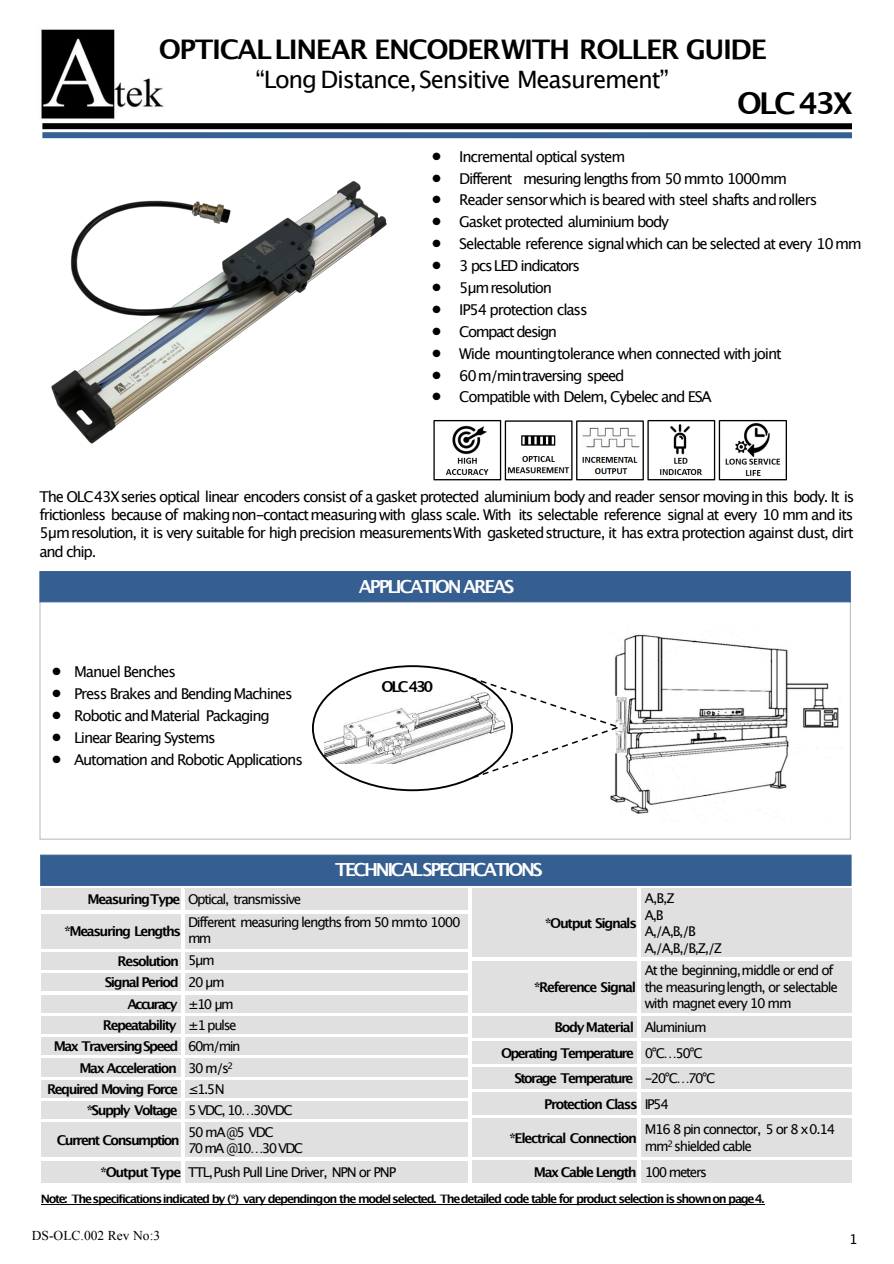
<style>
.page{position:relative;width:894px;height:1264px;background:#fff}
.page>*{position:absolute;margin:0;border:0;box-sizing:border-box;transform-origin:0 0}
.t1{font:700 30px "Lucida Grande";letter-spacing:-.085em;color:#000}
.t2{font:700 27px "Lucida Grande";letter-spacing:-.05em;color:#000}
.t3{font:24px "Lucida Grande";letter-spacing:-.055em;color:#000}
.t4{font:700 18px "Lucida Grande";letter-spacing:-.13em;color:#fff}
.t5{font:15px/18.3px "Lucida Grande";letter-spacing:-.08em;color:#000;text-align:justify}
.t6{font:15px "Lucida Grande";letter-spacing:-.1em;color:#000}
.t7{font:700 15px "Lucida Grande";letter-spacing:-.16em;color:#000}
.t8{font:700 13.5px "Lucida Grande";letter-spacing:-.105em;color:#000}
.t9{font:13.5px/16.5px "Lucida Grande";letter-spacing:-.09em;color:#000}
.t10{font:700 13.5px "Lucida Grande";letter-spacing:-.125em;color:#000}
.t11{font:13.5px/16.5px "Lucida Grande";letter-spacing:-.125em;color:#000}
.t12{font:13.5px "Times New Roman";color:#000}
.t13{font:700 13.5px "Lucida Grande";letter-spacing:-.13em;color:#000}
.t14{font:700 12px "Lucida Grande";letter-spacing:-.105em;color:#000}
.s1{font-family:"Monaco"}
.s2{font-weight:700}
.s3{font-weight:400}
</style>
<div class="page">
<img style="left:41px;top:29px;width:123px;height:90px">
<img style="left:325px;top:692px;width:144px;height:71px">
<img style="left:610px;top:634px;width:229px;height:180px">
<img style="left:433px;top:420px;width:354px;height:61px">
<div style="left:42px;top:132px;width:810px;height:6px;background:#376092"></div>
<div style="left:42px;top:123px;width:810px;height:6px;background:#000"></div>
<img style="left:51px;top:181px;width:336px;height:263px">
<div style="left:472px;top:888px;width:165px;height:69px;background:#e0e0e0"></div>
<div style="left:641px;top:888px;width:210px;height:69px;background:#e0e0e0"></div>
<div style="left:472px;top:961px;width:165px;height:52px;background:#e0e0e0"></div>
<div style="left:641px;top:961px;width:210px;height:52px;background:#e0e0e0"></div>
<div style="left:472px;top:1016px;width:165px;height:22px;background:#e0e0e0"></div>
<div style="left:641px;top:1016px;width:210px;height:22px;background:#e0e0e0"></div>
<div style="left:472px;top:1041px;width:165px;height:23px;background:#e0e0e0"></div>
<div style="left:641px;top:1041px;width:210px;height:23px;background:#e0e0e0"></div>
<div style="left:472px;top:1067px;width:165px;height:22px;background:#e0e0e0"></div>
<div style="left:641px;top:1067px;width:210px;height:22px;background:#e0e0e0"></div>
<div style="left:472px;top:1093px;width:165px;height:22px;background:#e0e0e0"></div>
<div style="left:641px;top:1093px;width:210px;height:22px;background:#e0e0e0"></div>
<hr style="left:472px;top:1092px;width:165px;height:1px;background:#e0e0e0">
<hr style="left:641px;top:1092px;width:210px;height:1px;background:#e0e0e0">
<div style="left:472px;top:1118px;width:165px;height:39px;background:#e0e0e0"></div>
<div style="left:641px;top:1118px;width:210px;height:39px;background:#e0e0e0"></div>
<div style="left:472px;top:1161px;width:165px;height:22px;background:#e0e0e0"></div>
<div style="left:641px;top:1161px;width:210px;height:22px;background:#e0e0e0"></div>
<hr style="left:472px;top:1160px;width:165px;height:1px;background:#e0e0e0">
<hr style="left:641px;top:1160px;width:210px;height:1px;background:#e0e0e0">
<hr style="left:41px;top:1204px;width:723px;height:1px;background:#000">
<div style="left:41px;top:888px;width:140px;height:22px;background:#e0e0e0"></div>
<div style="left:184px;top:888px;width:284px;height:22px;background:#e0e0e0"></div>
<div style="left:41px;top:914px;width:140px;height:35px;background:#e0e0e0"></div>
<div style="left:184px;top:914px;width:284px;height:35px;background:#e0e0e0"></div>
<div style="left:41px;top:952px;width:140px;height:18px;background:#e0e0e0"></div>
<div style="left:184px;top:952px;width:284px;height:18px;background:#e0e0e0"></div>
<div style="left:41px;top:973px;width:140px;height:18px;background:#e0e0e0"></div>
<div style="left:184px;top:973px;width:284px;height:18px;background:#e0e0e0"></div>
<div style="left:41px;top:995px;width:140px;height:18px;background:#e0e0e0"></div>
<div style="left:184px;top:995px;width:284px;height:18px;background:#e0e0e0"></div>
<div style="left:41px;top:1016px;width:140px;height:18px;background:#e0e0e0"></div>
<div style="left:184px;top:1016px;width:284px;height:18px;background:#e0e0e0"></div>
<div style="left:41px;top:1037px;width:140px;height:18px;background:#e0e0e0"></div>
<div style="left:184px;top:1037px;width:284px;height:18px;background:#e0e0e0"></div>
<div style="left:41px;top:1059px;width:140px;height:18px;background:#e0e0e0"></div>
<div style="left:184px;top:1059px;width:284px;height:18px;background:#e0e0e0"></div>
<svg style="left:41px;top:1058px;width:140px;height:1px"></svg>
<svg style="left:184px;top:1058px;width:284px;height:1px"></svg>
<div style="left:41px;top:1080px;width:140px;height:18px;background:#e0e0e0"></div>
<div style="left:184px;top:1080px;width:284px;height:18px;background:#e0e0e0"></div>
<div style="left:41px;top:1101px;width:140px;height:18px;background:#e0e0e0"></div>
<div style="left:184px;top:1101px;width:284px;height:18px;background:#e0e0e0"></div>
<div style="left:41px;top:1122px;width:140px;height:35px;background:#e0e0e0"></div>
<div style="left:184px;top:1122px;width:284px;height:35px;background:#e0e0e0"></div>
<div style="left:41px;top:1161px;width:140px;height:22px;background:#e0e0e0"></div>
<div style="left:184px;top:1161px;width:284px;height:22px;background:#e0e0e0"></div>
<div style="left:40px;top:854px;width:811px;height:32px;background:#365f91;border:1px solid #365f91"></div>
<div style="left:39px;top:571px;width:811px;height:31px;background:#365f91"></div>
<svg style="left:469px;top:676px;width:150px;height:104px"></svg>
<h2 class="t2" style="left:159px;top:38px;width:609px">OPTICAL LINEAR ENCODERWITH ROLLER GUIDE</h2>
<h3 class="t3" style="left:255px;top:69px;width:415px">“Long Distance,Sensitive Measurement”</h3>
<h1 class="t1" style="left:737px;top:90px;width:117px">OLC 43X</h1>
<p class="t5" style="left:432px;top:148px;width:195px"><span class="s1">•</span> Incremental optical system</p>
<p class="t5" style="left:432px;top:170px;width:356px"><span class="s1">•</span> Different mesuring lengths from 50 mmto 1000mm</p>
<p class="t5" style="left:432px;top:192px;width:386px"><span class="s1">•</span> Reader sensor which is beared with steel shafts androllers</p>
<p class="t5" style="left:432px;top:214px;width:238px"><span class="s1">•</span> Gasket protected aluminium body</p>
<p class="t5" style="left:432px;top:236px;width:431px"><span class="s1">•</span> Selectable reference signalwhich can be selected at every 10mm</p>
<p class="t5" style="left:432px;top:258px;width:149px"><span class="s1">•</span> 3 pcsLED indicators</p>
<p class="t5" style="left:432px;top:279px;width:121px"><span class="s1">•</span> 5µmresolution</p>
<p class="t5" style="left:432px;top:301px;width:157px"><span class="s1">•</span> IP54 protection class</p>
<p class="t6" style="left:432px;top:325px;width:126px"><span class="s1">•</span> Compact design</p>
<p class="t5" style="left:432px;top:345px;width:351px"><span class="s1">•</span> Wide mountingtolerance when connected with joint</p>
<p class="t5" style="left:432px;top:367px;width:194px"><span class="s1">•</span> 60 m/mintraversing speed</p>
<p class="t5" style="left:432px;top:389px;width:281px"><span class="s1">•</span> Compatible with Delem, Cybelec and ESA</p>
<p class="t5" style="left:40px;top:488px;width:816px">The OLC43X series optical linear encoders consist of a gasket protected aluminium body and reader sensor movingin this body. It is frictionless because of making non-contact measuring with glass scale. With its selectable reference signal at every 10 mm and its 5µmresolution, it is very suitable for high precision measurementsWith gasketedstructure, it has extra protection against dust, dirt and chip.</p>
<p class="t5" style="left:52px;top:664px;width:125px"><span class="s1">•</span> Manuel Benches</p>
<p class="t5" style="left:52px;top:685px;width:242px"><span class="s1">•</span> Press Brakes and Bending Machines</p>
<p class="t5" style="left:52px;top:707px;width:219px"><span class="s1">•</span> Robotic and Material Packaging</p>
<p class="t5" style="left:52px;top:729px;width:165px"><span class="s1">•</span> Linear Bearing Systems</p>
<p class="t5" style="left:52px;top:751px;width:252px"><span class="s1">•</span> Automation and Robotic Applications</p>
<p class="t4" style="left:359px;top:578px;width:157px">APPLICATION AREAS</p>
<p class="t7" style="left:381px;top:680px;width:53px">OLC 430</p>
<p class="t4" style="left:335px;top:862px;width:209px">TECHNICALSPECIFICATIONS</p>
<p class="t9" style="left:87px;top:892px;width:215px"><span class="s2">MeasuringType</span> Optical, transmissive</p>
<p class="t8" style="left:65px;top:925px;width:118px">*Measuring Lengths</p>
<p class="t9" style="left:188px;top:915px;width:274px">Different measuring lengths from 50 mmto 1000 mm</p>
<p class="t8" style="left:118px;top:955px;width:99px">Resolution <span class="s3">5µm</span></p>
<p class="t8" style="left:105px;top:977px;width:122px">Signal Period <span class="s3">20 µm</span></p>
<p class="t13" style="left:127px;top:998px;width:108px">Accuracy <span class="s3">±10 µm</span></p>
<p class="t8" style="left:103px;top:1019px;width:135px">Repeatability <span class="s3">±1 pulse</span></p>
<p class="t8" style="left:54px;top:1040px;width:188px">Max TraversingSpeed <span class="s3">60m/min</span></p>
<p class="t8" style="left:79px;top:1062px;width:155px">Max Acceleration <span class="s3">30 m/s</span><sup>2</sup></p>
<p class="t8" style="left:47px;top:1083px;width:179px">Required Moving Force <span class="s3">≤1.5N</span></p>
<p class="t8" style="left:87px;top:1104px;width:207px">*Supply Voltage <span class="s3">5 VDC, 10…30VDC</span></p>
<p class="t8" style="left:57px;top:1134px;width:125px">Current Consumption</p>
<p class="t11" style="left:188px;top:1124px;width:117px">50 mA@5 VDC<br>70 mA @10…30 VDC</p>
<p class="t9" style="left:100px;top:1164px;width:297px"><span class="s2">*Output Type</span> TTL,Push Pull Line Driver, NPN or PNP</p>
<p class="t8" style="left:545px;top:917px;width:93px">*Output Signals</p>
<p class="t9" style="left:644px;top:891px;width:79px">A,B,Z<br>A,B<br>A,/A,B,/B<br>A,/A,B,/B,Z,/Z</p>
<p class="t9" style="left:644px;top:963px;width:195px">At the beginning,middle or end of the measuringlength, or selectable with magnet every 10 mm</p>
<p class="t8" style="left:554px;top:1021px;width:154px">Body Material <span class="s3">Aluminium</span></p>
<p class="t8" style="left:501px;top:1047px;width:203px">Operating Temperature <span class="s3">0°C…50°C</span></p>
<p class="t10" style="left:514px;top:1072px;width:202px">Storage Temperature <span class="s3">-20°C…70°C</span></p>
<p class="t8" style="left:544px;top:1098px;width:126px">Protection Class <span class="s3">IP54</span></p>
<p class="t8" style="left:509px;top:1132px;width:129px">*Electrical Connection</p>
<p class="t9" style="left:644px;top:1122px;width:192px">M16 8 pin connector, 5 or 8 x0.14 mm<sup>2</sup> shielded cable</p>
<p class="t8" style="left:534px;top:1166px;width:175px">Max Cable Length <span class="s3">100 meters</span></p>
<p class="t8" style="left:534px;top:981px;width:104px">*Reference Signal</p>
<p class="t14" style="left:41px;top:1193px;width:725px">Note: Thespecifications indicated by (*) vary dependingon the model selected. Thedetailed code table for product selection is shownon page4.</p>
<p class="t12" style="left:32px;top:1230px;width:130px">DS-OLC.002 Rev No:3</p>
<p class="t9" style="left:849px;top:1231px;width:10px">1</p>
</div>
